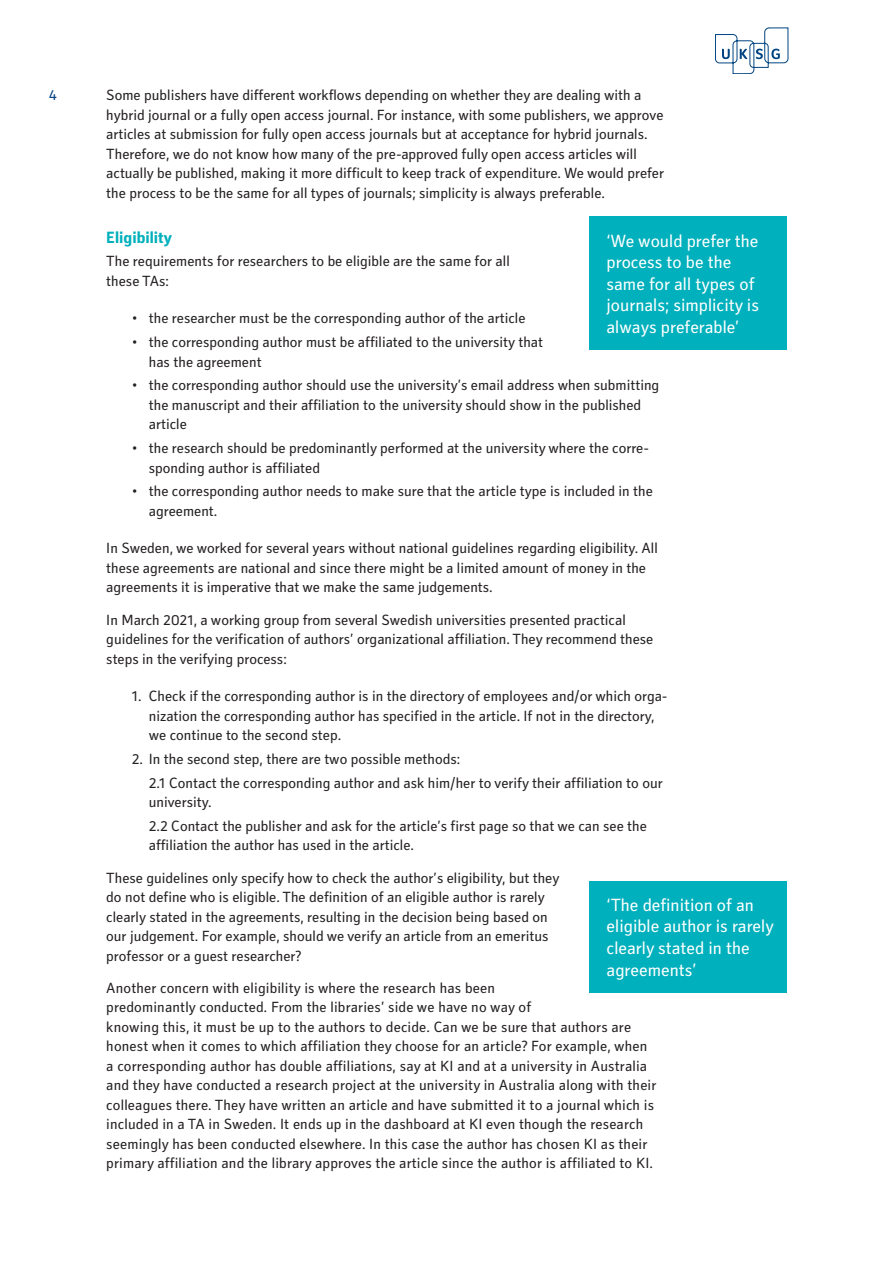
<style>
.page{position:relative;width:893px;height:1263px;background:#fff}
.page>*{position:absolute;margin:0;border:0;box-sizing:border-box;transform-origin:0 0}
.Stand_out_quote{font:18px/21.6px "Secca Std";color:#fff}
.B-Style_Heading{font:700 16.5px "Secca Std";color:#00b0bc}
.Body{font:15px/19.5px "Secca Std";color:#231f20}
.t1{font:15px "Secca Std";color:#014081}
.s1{font-style:italic}
</style>
<div class="page">
<svg style="left:715px;top:28px;width:73px;height:46px"></svg>
<div style="left:590px;top:217px;width:197px;height:133px;background:#00b0bc"></div>
<div style="left:590px;top:881px;width:197px;height:112px;background:#00b0bc"></div>
<p class="t1" style="left:49px;top:87px;width:10px">4</p>
<p class="Body" style="left:106px;top:86px;width:559px">Some publishers have different workflows depending on whether they are dealing with a hybrid journal or a fully open access journal. For instance, with some publishers, we approve articles at submission for fully open access journals but at acceptance for hybrid journals.<br>Therefore, we do not know how many of the pre-approved fully open access articles will actually be published, making it more difficult to keep track of expenditure. We would prefer the process to be the same for all types of journals; simplicity is always preferable.</p>
<p class="B-Style_Heading" style="left:106px;top:228px;width:67px">Eligibility</p>
<p class="Body" style="left:106px;top:252px;width:405px">The requirements for researchers to be eligible are the same for all these TAs:</p>
<p class="Body" style="left:132px;top:309px;width:395px">• the researcher must be the corresponding author of the article</p>
<p class="Body" style="left:149px;top:333px;width:396px;text-indent:-17px">• the corresponding author must be affiliated to the university that has the agreement</p>
<p class="Body" style="left:149px;top:376px;width:512px;text-indent:-17px">• the corresponding author should use the university’s email address when submitting the manuscript and their affiliation to the university should show in the published article</p>
<p class="Body" style="left:149px;top:439px;width:502px;text-indent:-17px">• the research should be predominantly performed at the university where the corre&shy;sponding author is affiliated</p>
<p class="Body" style="left:149px;top:482px;width:506px;text-indent:-17px">• the corresponding author needs to make sure that the article type is included in the agreement.</p>
<p class="Body" style="left:106px;top:539px;width:553px">In Sweden, we worked for several years without national guidelines regarding eligibility. All these agreements are national and since there might be a limited amount of money in the agreements it is imperative that we make the same judgements.</p>
<p class="Body" style="left:106px;top:610px;width:549px">In March 2021, a working group from several Swedish universities presented practical guidelines for the verification of authors’ organizational affiliation. They recommend these steps in the verifying process:</p>
<p class="Body" style="left:149px;top:687px;width:520px;text-indent:-17px">1. Check if the corresponding author is in the directory of employees and/or which orga&shy;nization the corresponding author has specified in the article. If not in the directory, we continue to the second step.</p>
<p class="Body" style="left:132px;top:750px;width:330px">2. In the second step, there are two possible methods:</p>
<p class="Body" style="left:149px;top:773px;width:515px">2.1 Contact the corresponding author and ask him/her to verify their affiliation to our university.</p>
<p class="Body" style="left:149px;top:817px;width:500px">2.2 Contact the publisher and ask for the article’s first page so that we can see the affiliation the author has used in the article.</p>
<p class="Body" style="left:106px;top:868px;width:455px">These guidelines only specify how to check the author’s eligibility, but they do not define who is eligible. The definition of an eligible author is rarely clearly stated in the agreements, resulting in the decision being based on our judgement. For example, should we verify an article from an emeritus professor or a guest researcher?</p>
<p class="Body" style="left:106px;top:979px;width:552px">Another concern with eligibility is where the research has been<br>predominantly conducted<span class="s1">.</span> From the libraries’ side we have no way of<br>knowing this, it must be up to the authors to decide. Can we be sure that authors are honest when it comes to which affiliation they choose for an article? For example, when a corresponding author has double affiliations, say at KI and at a university in Australia and they have conducted a research project at the university in Australia along with their colleagues there. They have written an article and have submitted it to a journal which is included in a TA in Sweden. It ends up in the dashboard at KI even though the research seemingly has been conducted elsewhere. In this case the author has chosen KI as their primary affiliation and the library approves the article since the author is affiliated to KI.</p>
<p class="Stand_out_quote" style="left:607px;top:230px;width:154px">‘We would prefer the process to be the same for all types of journals; simplicity is always preferable’</p>
<p class="Stand_out_quote" style="left:607px;top:895px;width:169px">‘The definition of an eligible author is rarely clearly stated in the agreements’</p>
</div>
